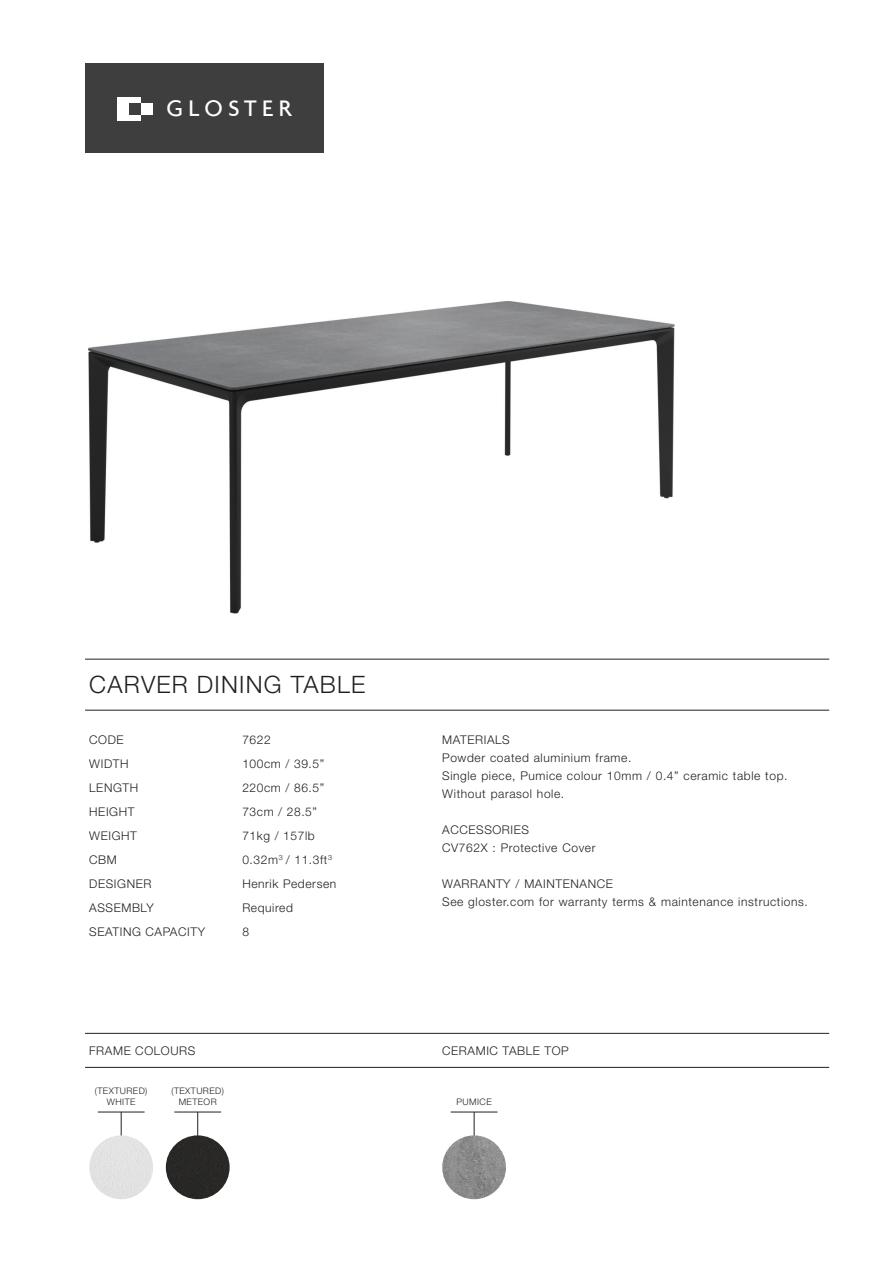
<style>
.page{position:relative;width:893px;height:1263px;background:#fff}
.page>*{position:absolute;margin:0;border:0;box-sizing:border-box;transform-origin:0 0}
.t1{font:500 24.3px "Agenda";letter-spacing:.225em;color:#fff}
.t2{font:300 24px "Helvetica Neue LT Std";letter-spacing:.05em;color:#231f20}
.t3{font:300 12px/24px "Helvetica Neue LT Std";letter-spacing:.05em;color:#231f20}
.t4{font:300 9px/10.8px "Helvetica Neue LT Std";letter-spacing:.05em;color:#231f20;text-align:center}
</style>
<div class="page">
<img style="left:88px;top:301px;width:586px;height:313px">
<hr style="left:85px;top:659px;width:744px;height:1px;background:#231f20">
<hr style="left:85px;top:710px;width:744px;height:1px;background:#231f20">
<hr style="left:85px;top:1067px;width:744px;height:1px;background:#231f20">
<hr style="left:85px;top:1033px;width:744px;height:1px;background:#231f20">
<div style="left:85px;top:64px;width:238px;height:89px;background:#3e3e3f"></div>
<svg style="left:474px;top:1113px;width:1px;height:22px"></svg>
<img style="left:442px;top:1135px;width:64px;height:64px;border-radius:50%">
<hr style="left:451px;top:1112px;width:46px;height:1px;background:#231f20">
<svg style="left:121px;top:1113px;width:1px;height:22px"></svg>
<div style="left:89px;top:1135px;width:64px;height:64px;background:#e3e2e2;border-radius:50%"></div>
<hr style="left:98px;top:1112px;width:47px;height:1px;background:#231f20">
<svg style="left:197px;top:1113px;width:1px;height:22px"></svg>
<div style="left:166px;top:1135px;width:64px;height:64px;background:#292826;border-radius:50%"></div>
<hr style="left:174px;top:1112px;width:47px;height:1px;background:#231f20">
<img style="left:117px;top:97px;width:35px;height:23px">
<h1 class="t1" style="left:166px;top:94px;width:126px">GLOSTER</h1>
<h2 class="t2" style="left:89px;top:676px;width:278px">CARVER DINING TABLE</h2>
<p class="t3" style="left:89px;top:729px;width:117px">CODE<br>WIDTH<br>LENGTH<br>HEIGHT<br>WEIGHT<br>CBM<br>DESIGNER<br>ASSEMBLY<br>SEATING CAPACITY</p>
<p class="t3" style="left:242px;top:729px;width:95px">7622<br>100cm / 39.5”<br>220cm / 86.5”<br>73cm / 28.5”<br>71kg / 157lb<br>0.32m<sup>3</sup> / 11.3ft<sup>3<br></sup>Henrik Pedersen<br>Required<br>8</p>
<p class="t3" style="left:442px;top:732px;width:347px;line-height:18px">MATERIALS<br>Powder coated aluminium frame.<br>Single piece, Pumice colour 10mm / 0.4” ceramic table top.<br>Without parasol hole.</p>
<p class="t3" style="left:442px;top:822px;width:155px;line-height:18px">ACCESSORIES<br>CV762X : Protective Cover</p>
<p class="t3" style="left:442px;top:876px;width:367px;line-height:18px">WARRANTY / MAINTENANCE<br>See gloster.com for warranty terms &amp; maintenance instructions.</p>
<p class="t3" style="left:89px;top:1039px;width:108px">FRAME COLOURS</p>
<p class="t3" style="left:442px;top:1039px;width:128px">CERAMIC TABLE TOP</p>
<p class="t4" style="left:95px;top:1087px;width:54px">(TEXTURED)<br>WHITE</p>
<p class="t4" style="left:171px;top:1087px;width:54px">(TEXTURED)<br>METEOR</p>
<p class="t4" style="left:456px;top:1097px;width:37px">PUMICE</p>
</div>
